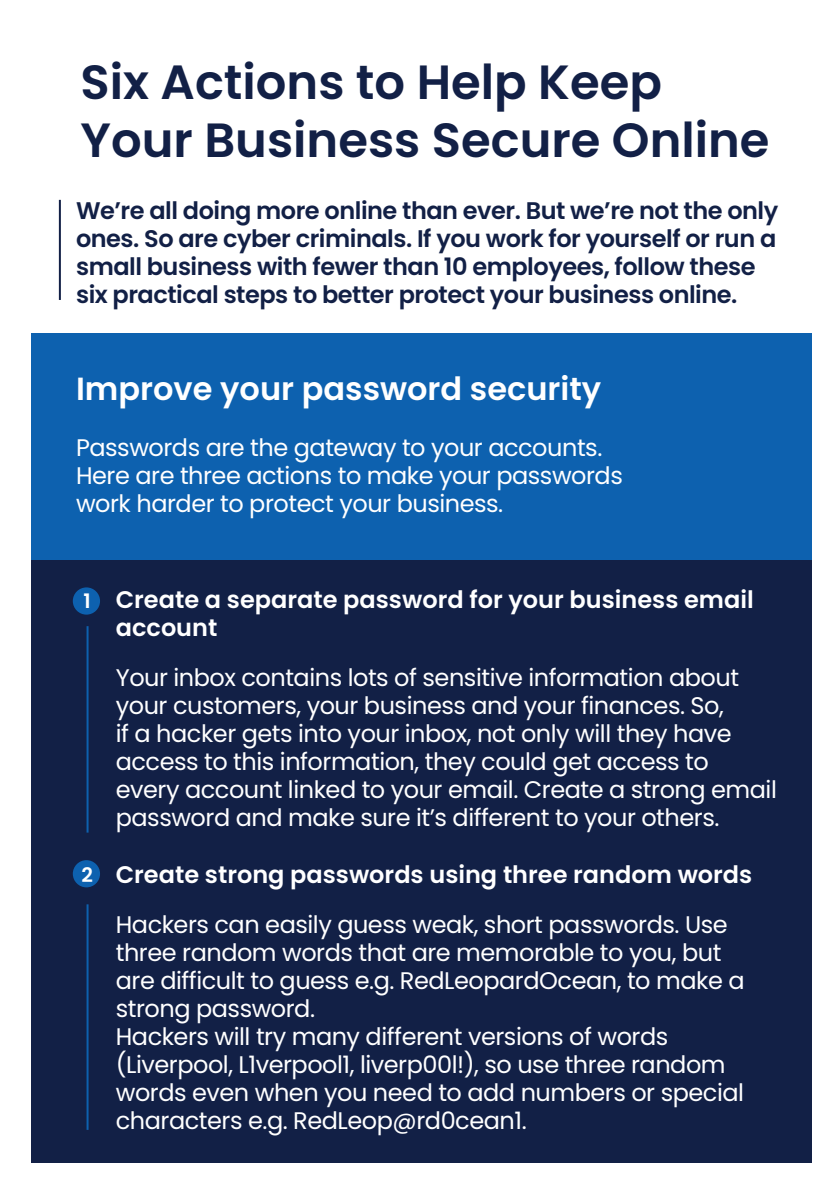
<style>
.page{position:relative;width:840px;height:1191px;background:#fff}
.page>*{position:absolute;margin:0;border:0;box-sizing:border-box;transform-origin:0 0}
.t1{font:600 48px/58px "Poppins";color:#122046}
.t2{font:600 32px "Poppins";color:#fff}
.t3{font:24px/28px "Poppins";letter-spacing:-.02em;color:#fff}
.t4{font:600 24px/28px "Poppins";letter-spacing:-.02em;color:#122046}
.t5{font:600 24px/28px "Poppins";color:#fff}
.t6{font:600 20px "Poppins";color:#fff}
</style>
<div class="page">
<div style="left:32px;top:559px;width:779px;height:603px;background:#122046"></div>
<div style="left:32px;top:333px;width:779px;height:226px;background:#0d61af"></div>
<hr style="left:86px;top:904px;width:2px;height:225px;background:#0d61af">
<hr style="left:86px;top:626px;width:2px;height:206px;background:#0d61af">
<hr style="left:59px;top:200px;width:2px;height:100px;background:#122046">
<div style="left:73px;top:587px;width:27px;height:27px;background:#0d61af;border-radius:50%"></div>
<div style="left:73px;top:860px;width:27px;height:27px;background:#0d61af;border-radius:50%"></div>
<h1 class="t1" style="left:81px;top:53px;width:690px">Six Actions to Help Keep<br>Your Business Secure Online</h1>
<p class="t4" style="left:76px;top:197px;width:703px">We’re all doing more online than ever. But we’re not the only ones. So are cyber criminals. If you work for yourself or run a small business with fewer than 10 employees, follow these six practical steps to better protect your business online.</p>
<h2 class="t2" style="left:76px;top:370px;width:526px">Improve your password security</h2>
<p class="t3" style="left:76px;top:434px;width:548px">Passwords are the gateway to your accounts.<br>Here are three actions to make your passwords work harder to protect your business.</p>
<p class="t6" style="left:83px;top:590px;width:9px">1</p>
<p class="t6" style="left:81px;top:863px;width:13px">2</p>
<p class="t5" style="left:116px;top:586px;width:639px">Create a separate password for your business email account</p>
<p class="t3" style="left:116px;top:664px;width:662px">Your inbox contains lots of sensitive information about your customers, your business and your finances. So,<br>if a hacker gets into your inbox, not only will they have access to this information, they could get access to every account linked to your email. Create a strong email password and make sure it’s different to your others.</p>
<p class="t5" style="left:116px;top:860px;width:637px">Create strong passwords using three random words</p>
<p class="t3" style="left:116px;top:910px;width:630px">Hackers can easily guess weak, short passwords. Use three random words that are memorable to you, but are difficult to guess e.g. RedLeopardOcean, to make a strong password.<br>Hackers will try many different versions of words (Liverpool, L1verpool1, liverp00l!), so use three random words even when you need to add numbers or special characters e.g. RedLeop@rd0cean1.</p>
</div>
